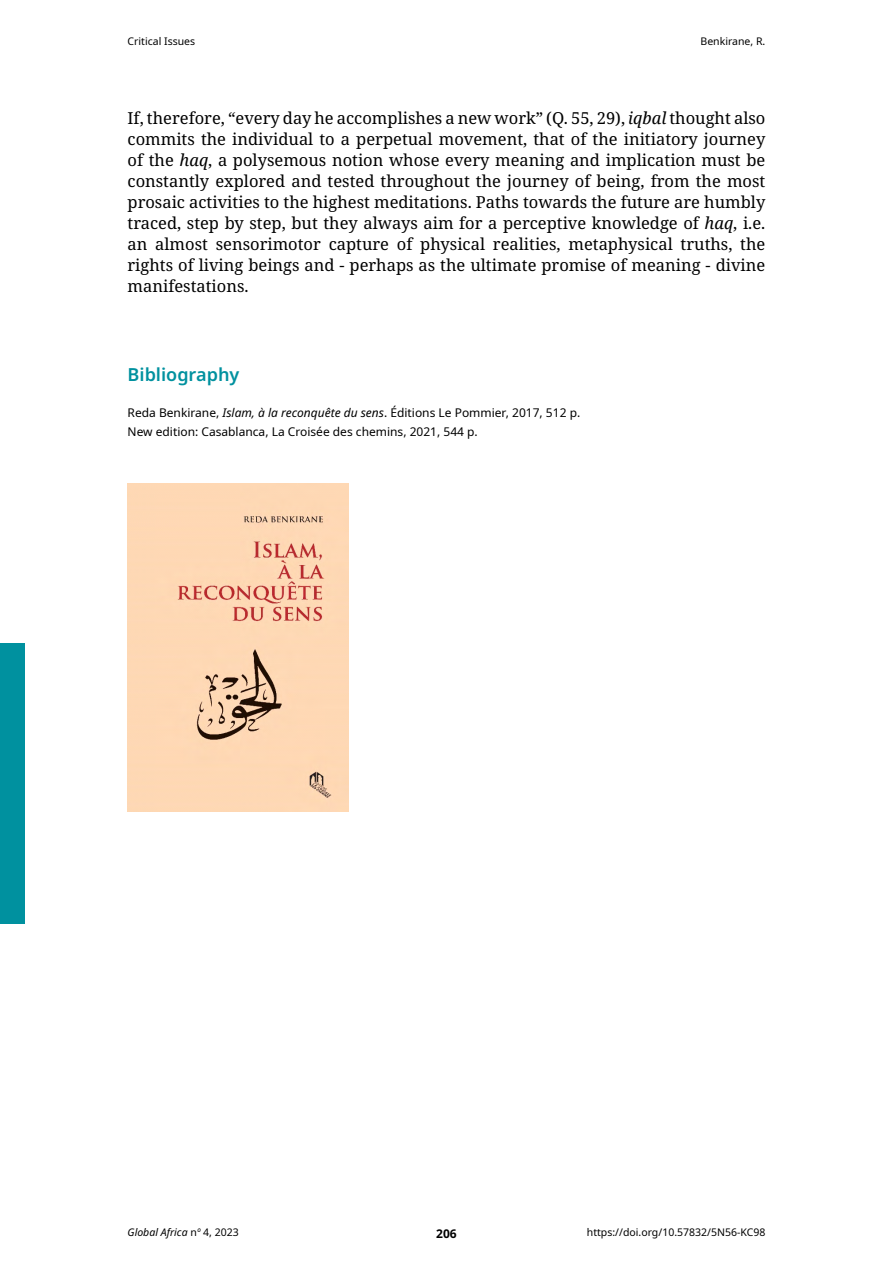
<style>
.page{position:relative;width:893px;height:1263px;background:#fff}
.page>*{position:absolute;margin:0;border:0;box-sizing:border-box;transform-origin:0 0}
.t1{font:600 18px "Noto Sans";color:#00919f}
.t2{font:16.5px/21px "Noto Serif";color:#000;text-align:justify}
.t3{font:12px/19.2px "Noto Sans";color:#000}
.t4{font:700 12px "Noto Sans";color:#000}
.t5{font:10.5px "Noto Sans";color:#000}
.t6{font:italic 10.5px "Noto Sans";color:#000}
.s1{font-style:italic}
.s2{font-style:normal}
</style>
<div class="page">
<div style="left:0;top:643px;width:25px;height:281px;background:#00919f"></div>
<img style="left:128px;top:483px;width:220px;height:328px">
<p class="t5" style="left:128px;top:34px;width:69px">Critical Issues</p>
<p class="t5" style="left:700px;top:34px;width:66px">Benkirane, R.</p>
<p class="t2" style="left:128px;top:108px;width:639px">If, therefore, “every day he accomplishes a new work” (Q. 55, 29), <span class="s1">iqbal</span> thought also commits the individual to a perpetual movement, that of the initiatory journey of the <span class="s1">haq</span>, a polysemous notion whose every meaning and implication must be constantly explored and tested throughout the journey of being, from the most prosaic activities to the highest meditations. Paths towards the future are humbly traced, step by step, but they always aim for a perceptive knowledge of <span class="s1">haq</span>, i.e. an almost sensorimotor capture of physical realities, metaphysical truths, the rights of living beings and - perhaps as the ultimate promise of meaning - divine manifestations.</p>
<p class="t1" style="left:128px;top:361px;width:113px">Bibliography</p>
<p class="t3" style="left:128px;top:403px;width:454px">Reda Benkirane, <span class="s1">Islam, à la reconquête du sens</span>. Éditions Le Pommier, 2017, 512 p.<br>New edition: Casablanca, La Croisée des chemins, 2021, 544 p.</p>
<p class="t6" style="left:128px;top:1224px;width:113px">Global Africa <span class="s2">n</span>º <span class="s2">4, 2023</span></p>
<p class="t4" style="left:436px;top:1225px;width:22px">206</p>
<p class="t5" style="left:587px;top:1225px;width:180px">https://doi.org/10.57832/5N56-KC98</p>
</div>
